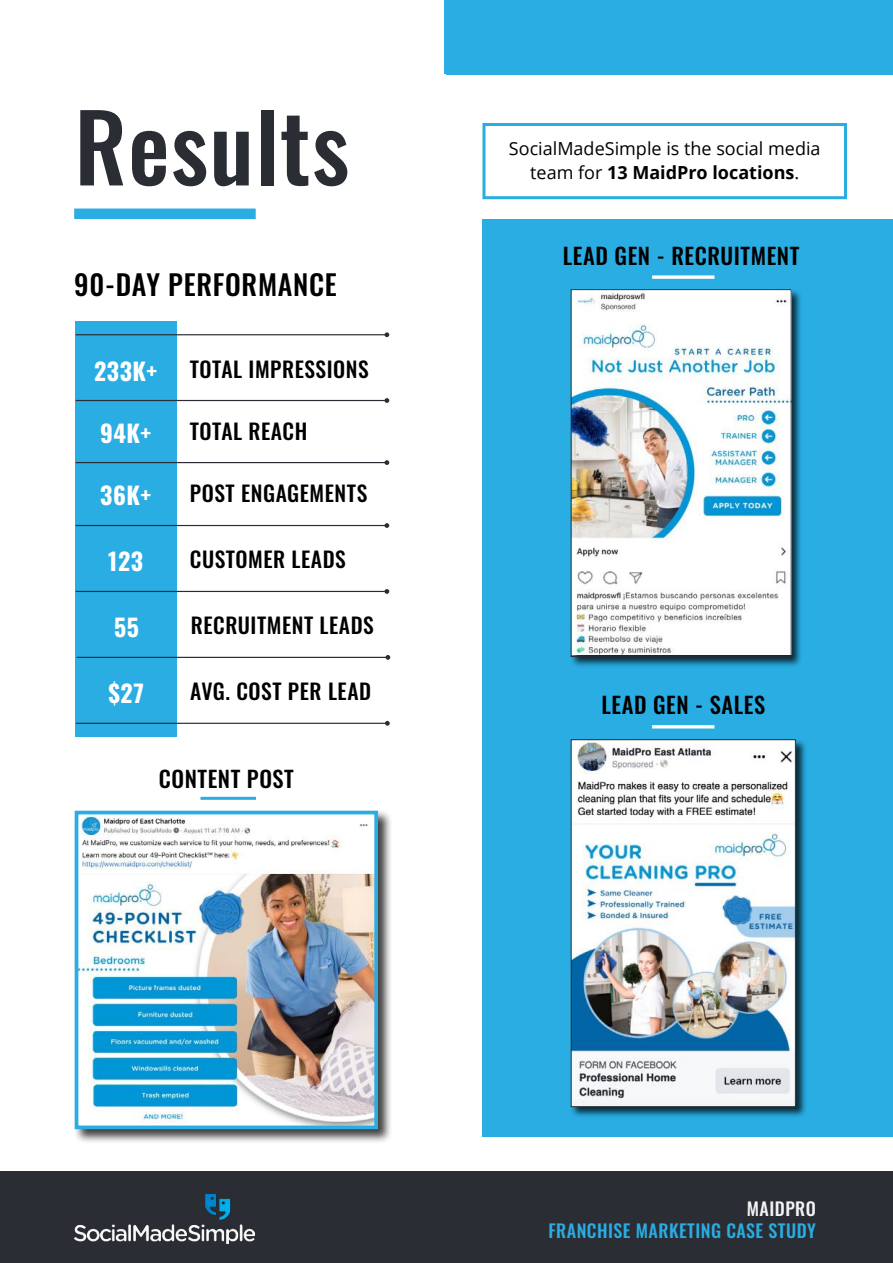
<style>
.page{position:relative;width:893px;height:1263px;background:#fff}
.page>*{position:absolute;margin:0;border:0;box-sizing:border-box;transform-origin:0 0}
.t1{font:500 93px "Oswald";letter-spacing:.015em;color:#2a2d34}
.t2{font:500 28.05px "Oswald";letter-spacing:.025em;color:#000}
.t3{font:700 23.85px "Oswald";letter-spacing:.02em;color:#fff}
.t4{font:500 22.5px "Oswald";letter-spacing:.025em;color:#000}
.t5{font:500 21.6px "Oswald";letter-spacing:.025em;color:#000}
.t6{font:18px/24px "Open Sans";color:#000;text-align:center}
.t7{font:500 18px "Oswald";letter-spacing:.025em;color:#29ade3}
.t8{font:500 18px "Oswald";letter-spacing:.025em;color:#f1f3f4}
.s1{font-weight:700}
</style>
<div class="page">
<div style="left:0;top:1171px;width:893px;height:92px;background:#2a2d34"></div>
<div style="left:445px;top:0;width:448px;height:73px;background:#29ade3"></div>
<div style="left:482px;top:219px;width:411px;height:917px;background:#29ade3"></div>
<div style="left:79px;top:209px;width:171px;height:10px;background:#29ade3"></div>
<div style="left:570px;top:288px;width:233px;height:380px;background:#000;opacity:.75"></div>
<img style="left:573px;top:291px;width:217px;height:364px">
<div style="left:571px;top:289px;width:221px;height:368px;border:1px solid #2a2d34"></div>
<div style="left:570px;top:738px;width:237px;height:380px;background:#000;opacity:.75"></div>
<img style="left:573px;top:741px;width:221px;height:364px">
<div style="left:571px;top:739px;width:225px;height:368px;border:1px solid #2a2d34"></div>
<svg style="left:654px;top:275px;width:59px;height:4px"></svg>
<hr style="left:202px;top:797px;width:52px;height:3px;background:#29ade3">
<hr style="left:654px;top:725px;width:59px;height:3px;background:#fff">
<div style="left:74px;top:810px;width:319px;height:335px;background:#000;opacity:.75"></div>
<img style="left:80px;top:816px;width:293px;height:308px">
<div style="left:75px;top:811px;width:303px;height:318px;border:4px solid #29ade3"></div>
<div style="left:75px;top:321px;width:102px;height:416px;background:#29ade3"></div>
<hr style="left:76px;top:400px;width:311px;height:1px;background:#2a2d34">
<svg style="left:384px;top:398px;width:5px;height:5px"></svg>
<hr style="left:76px;top:334px;width:311px;height:1px;background:#2a2d34">
<svg style="left:384px;top:332px;width:5px;height:5px"></svg>
<hr style="left:76px;top:462px;width:311px;height:1px;background:#2a2d34">
<svg style="left:384px;top:460px;width:5px;height:5px"></svg>
<hr style="left:76px;top:525px;width:311px;height:1px;background:#2a2d34">
<svg style="left:384px;top:523px;width:5px;height:5px"></svg>
<hr style="left:76px;top:591px;width:311px;height:1px;background:#2a2d34">
<svg style="left:384px;top:589px;width:5px;height:5px"></svg>
<hr style="left:77px;top:657px;width:311px;height:1px;background:#2a2d34">
<svg style="left:385px;top:655px;width:5px;height:5px"></svg>
<hr style="left:76px;top:723px;width:311px;height:1px;background:#2a2d34">
<svg style="left:385px;top:721px;width:5px;height:5px"></svg>
<div style="left:482px;top:123px;width:365px;height:76px;border:3px solid #29ade3"></div>
<img style="left:75px;top:1194px;width:180px;height:49px">
<h1 class="t1" style="left:75px;top:99px;width:276px">Results</h1>
<p class="t2" style="left:74px;top:270px;width:264px">90-DAY PERFORMANCE</p>
<p class="t3" style="left:94px;top:359px;width:65px">233K+</p>
<p class="t5" style="left:190px;top:358px;width:180px">TOTAL IMPRESSIONS</p>
<p class="t3" style="left:100px;top:420px;width:53px">94K+</p>
<p class="t5" style="left:190px;top:420px;width:119px">TOTAL REACH</p>
<p class="t3" style="left:100px;top:483px;width:52px">36K+</p>
<p class="t5" style="left:190px;top:482px;width:179px">POST ENGAGEMENTS</p>
<p class="t3" style="left:108px;top:549px;width:36px">123</p>
<p class="t5" style="left:190px;top:548px;width:158px">CUSTOMER LEADS</p>
<p class="t3" style="left:114px;top:615px;width:26px">55</p>
<p class="t5" style="left:191px;top:614px;width:185px">RECRUITMENT LEADS</p>
<p class="t3" style="left:109px;top:681px;width:37px">$27</p>
<p class="t5" style="left:190px;top:680px;width:182px">AVG. COST PER LEAD</p>
<p class="t4" style="left:159px;top:767px;width:137px">CONTENT POST</p>
<p class="t6" style="left:509px;top:136px;width:313px">SocialMadeSimple is the social media team for <span class="s1">13 MaidPro locations</span>.</p>
<p class="t4" style="left:563px;top:244px;width:238px">LEAD GEN - RECRUITMENT</p>
<p class="t4" style="left:601px;top:693px;width:165px">LEAD GEN - SALES</p>
<p class="t8" style="left:747px;top:1199px;width:71px">MAIDPRO</p>
<p class="t7" style="left:548px;top:1221px;width:269px">FRANCHISE MARKETING CASE STUDY</p>
</div>
